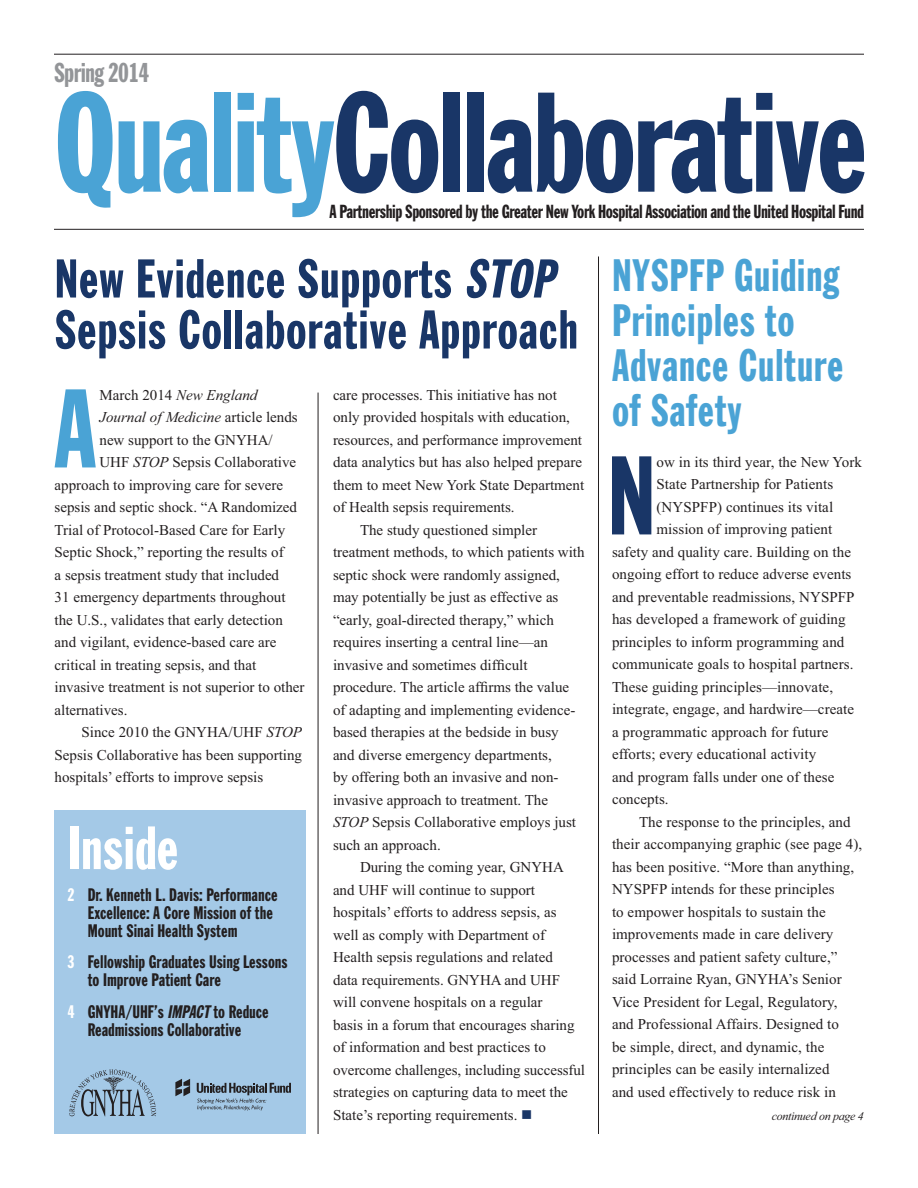
<style>
.page{position:relative;width:918px;height:1188px;background:#fff}
.page>*{position:absolute;margin:0;border:0;box-sizing:border-box;transform-origin:0 0}
.t1{font:extra-condensed 140.1px "Franklin Gothic BT";letter-spacing:-.025em;color:#193667}
.t2{font:extra-condensed 110.55px "Franklin Gothic BT";color:#4aa3d5}
.t3{font:extra-condensed 110.55px "Franklin Gothic BT";color:#193667}
.t4{font:extra-condensed 60px "Franklin Gothic BT";color:#fff}
.t5{font:extra-condensed 54px/51px "Franklin Gothic BT";letter-spacing:.01em;color:#193667}
.t6{font:extra-condensed 45px/45px "Franklin Gothic BT";letter-spacing:.01em;color:#4aa3d5}
.t7{font:extra-condensed 27px "Franklin Gothic BT";letter-spacing:-.025em;color:#939598}
.t8{font:extra-condensed 18.75px "Franklin Gothic BT";letter-spacing:-.025em;color:#231f20}
.t9{font:extra-condensed 18px/18px "Franklin Gothic BT";color:#231f20}
.t10{font:15px "Times New Roman";color:#231f20}
.t11{font:italic 15px "Times New Roman";color:#231f20}
.t12{font:italic 12px "Times New Roman";letter-spacing:-.025em;color:#231f20}
.s1{color:#4aa3d5}
.s2{font-style:italic}
.s3{font-style:normal}
.s4{color:#193667}
.s5{color:#fff}
</style>
<div class="page">
<hr style="left:54px;top:54px;width:810px;height:1px;background:#231f20">
<hr style="left:54px;top:229px;width:810px;height:1px;background:#231f20">
<hr style="left:318px;top:393px;width:1px;height:741px;background:#231f20">
<hr style="left:598px;top:256px;width:1px;height:878px;background:#231f20">
<div style="left:54px;top:810px;width:252px;height:324px;background:#a4c9e7"></div>
<svg style="left:69px;top:1069px;width:87px;height:47px"></svg>
<svg style="left:197px;top:1083px;width:94px;height:28px"></svg>
<svg style="left:175px;top:1079px;width:15px;height:17px"></svg>
<p class="t7" style="left:54px;top:63px;width:97px">Spring 2014</p>
<p class="t1" style="left:54px;top:92px;width:815px"><span class="s1">Quality</span>Collaborative</p>
<p class="t8" style="left:329px;top:205px;width:536px">A Partnership Sponsored by the Greater New York Hospital Association and the United Hospital Fund</p>
<p class="t5" style="left:55px;top:258px;width:525px">New Evidence Supports <span class="s2">STOP<br></span>Sepsis Collaborative Approach</p>
<p class="t6" style="left:612px;top:256px;width:233px">NYSPFP Guiding<br>Principles to<br>Advance Culture of Safety</p>
<p class="t2" style="left:54px;top:389px;width:44px">A</p>
<p class="t11" style="left:100px;top:389px;width:159px"><span class="s3">March 2014</span> New England</p>
<p class="t10" style="left:333px;top:390px;width:225px">care processes. This initiative has not</p>
<p class="t10" style="left:333px;top:412px;width:239px">only provided hospitals with education,</p>
<p class="t10" style="left:333px;top:435px;width:251px">resources, and performance improvement</p>
<p class="t10" style="left:333px;top:457px;width:251px">data analytics but has also helped prepare</p>
<p class="t10" style="left:333px;top:480px;width:253px">them to meet New York State Department</p>
<p class="t10" style="left:333px;top:502px;width:183px">of Health sepsis requirements.</p>
<p class="t10" style="left:360px;top:525px;width:179px">The study questioned simpler</p>
<p class="t10" style="left:333px;top:547px;width:253px">treatment methods, to which patients with</p>
<p class="t10" style="left:333px;top:570px;width:229px">septic shock were randomly assigned,</p>
<p class="t10" style="left:333px;top:592px;width:227px">may potentially be just as effective as</p>
<p class="t10" style="left:333px;top:615px;width:222px">“early, goal-directed therapy,” which</p>
<p class="t10" style="left:333px;top:637px;width:216px">requires inserting a central line—an</p>
<p class="t10" style="left:333px;top:660px;width:196px">invasive and sometimes difficult</p>
<p class="t10" style="left:333px;top:682px;width:238px">procedure. The article affirms the value</p>
<p class="t10" style="left:333px;top:705px;width:244px">of adapting and implementing evidence-</p>
<p class="t10" style="left:333px;top:727px;width:227px">based therapies at the bedside in busy</p>
<p class="t10" style="left:333px;top:750px;width:220px">and diverse emergency departments,</p>
<p class="t10" style="left:333px;top:772px;width:227px">by offering both an invasive and non-</p>
<p class="t10" style="left:333px;top:795px;width:217px">invasive approach to treatment. The</p>
<p class="t10" style="left:333px;top:817px;width:245px"><span class="s2">STOP</span> Sepsis Collaborative employs just</p>
<p class="t10" style="left:333px;top:840px;width:109px">such an approach.</p>
<p class="t10" style="left:360px;top:862px;width:205px">During the coming year, GNYHA</p>
<p class="t10" style="left:333px;top:885px;width:204px">and UHF will continue to support</p>
<p class="t10" style="left:333px;top:907px;width:225px">hospitals’ efforts to address sepsis, as</p>
<p class="t10" style="left:333px;top:930px;width:214px">well as comply with Department of</p>
<p class="t10" style="left:333px;top:952px;width:221px">Health sepsis regulations and related</p>
<p class="t10" style="left:333px;top:975px;width:229px">data requirements. GNYHA and UHF</p>
<p class="t10" style="left:333px;top:997px;width:211px">will convene hospitals on a regular</p>
<p class="t10" style="left:333px;top:1020px;width:243px">basis in a forum that encourages sharing</p>
<p class="t10" style="left:333px;top:1042px;width:214px">of information and best practices to</p>
<p class="t10" style="left:333px;top:1065px;width:253px">overcome challenges, including successful</p>
<p class="t10" style="left:333px;top:1087px;width:236px">strategies on capturing data to meet the</p>
<p class="t10" style="left:333px;top:1110px;width:201px">State’s reporting requirements. <span class="s4">■</span></p>
<p class="t11" style="left:100px;top:412px;width:200px">Journal of Medicine <span class="s3">article lends</span></p>
<p class="t10" style="left:100px;top:435px;width:175px">new support to the GNYHA/</p>
<p class="t10" style="left:100px;top:457px;width:198px">UHF <span class="s2">STOP</span> Sepsis Collaborative</p>
<p class="t10" style="left:55px;top:480px;width:230px">approach to improving care for severe</p>
<p class="t10" style="left:55px;top:502px;width:244px">sepsis and septic shock. “A Randomized</p>
<p class="t10" style="left:55px;top:525px;width:232px">Trial of Protocol-Based Care for Early</p>
<p class="t10" style="left:55px;top:547px;width:231px">Septic Shock,” reporting the results of</p>
<p class="t10" style="left:55px;top:570px;width:226px">a sepsis treatment study that included</p>
<p class="t10" style="left:55px;top:592px;width:232px">31 emergency departments throughout</p>
<p class="t10" style="left:55px;top:615px;width:230px">the U.S., validates that early detection</p>
<p class="t10" style="left:55px;top:637px;width:224px">and vigilant, evidence-based care are</p>
<p class="t10" style="left:55px;top:660px;width:203px">critical in treating sepsis, and that</p>
<p class="t10" style="left:55px;top:682px;width:251px">invasive treatment is not superior to other</p>
<p class="t10" style="left:55px;top:705px;width:74px">alternatives.</p>
<p class="t10" style="left:82px;top:727px;width:222px">Since 2010 the GNYHA/UHF <span class="s2">STOP</span></p>
<p class="t10" style="left:55px;top:750px;width:249px">Sepsis Collaborative has been supporting</p>
<p class="t10" style="left:55px;top:772px;width:210px">hospitals’ efforts to improve sepsis</p>
<p class="t3" style="left:607px;top:456px;width:50px">N</p>
<p class="t10" style="left:657px;top:457px;width:207px">ow in its third year, the New York</p>
<p class="t10" style="left:657px;top:479px;width:178px">State Partnership for Patients</p>
<p class="t10" style="left:657px;top:502px;width:178px">(NYSPFP) continues its vital</p>
<p class="t10" style="left:657px;top:524px;width:177px">mission of improving patient</p>
<p class="t10" style="left:612px;top:547px;width:240px">safety and quality care. Building on the</p>
<p class="t10" style="left:612px;top:569px;width:241px">ongoing effort to reduce adverse events</p>
<p class="t10" style="left:612px;top:592px;width:244px">and preventable readmissions, NYSPFP</p>
<p class="t10" style="left:612px;top:614px;width:235px">has developed a framework of guiding</p>
<p class="t10" style="left:612px;top:637px;width:234px">principles to inform programming and</p>
<p class="t10" style="left:612px;top:659px;width:243px">communicate goals to hospital partners.</p>
<p class="t10" style="left:612px;top:682px;width:223px">These guiding principles—innovate,</p>
<p class="t10" style="left:612px;top:704px;width:244px">integrate, engage, and hardwire—create</p>
<p class="t10" style="left:612px;top:727px;width:218px">a programmatic approach for future</p>
<p class="t10" style="left:612px;top:749px;width:206px">efforts; every educational activity</p>
<p class="t10" style="left:612px;top:772px;width:224px">and program falls under one of these</p>
<p class="t10" style="left:612px;top:794px;width:58px">concepts.</p>
<p class="t10" style="left:639px;top:817px;width:213px">The response to the principles, and</p>
<p class="t10" style="left:612px;top:839px;width:252px">their accompanying graphic (see page 4),</p>
<p class="t10" style="left:612px;top:862px;width:244px">has been positive. “More than anything,</p>
<p class="t10" style="left:612px;top:884px;width:224px">NYSPFP intends for these principles</p>
<p class="t10" style="left:612px;top:907px;width:215px">to empower hospitals to sustain the</p>
<p class="t10" style="left:612px;top:929px;width:223px">improvements made in care delivery</p>
<p class="t10" style="left:612px;top:952px;width:227px">processes and patient safety culture,”</p>
<p class="t10" style="left:612px;top:974px;width:231px">said Lorraine Ryan, GNYHA’s Senior</p>
<p class="t10" style="left:612px;top:997px;width:227px">Vice President for Legal, Regulatory,</p>
<p class="t10" style="left:612px;top:1019px;width:228px">and Professional Affairs. Designed to</p>
<p class="t10" style="left:612px;top:1042px;width:214px">be simple, direct, and dynamic, the</p>
<p class="t10" style="left:612px;top:1064px;width:219px">principles can be easily internalized</p>
<p class="t10" style="left:612px;top:1087px;width:226px">and used effectively to reduce risk in</p>
<p class="t4" style="left:68px;top:826px;width:112px">Inside</p>
<p class="t9" style="left:88px;top:887px;width:192px;text-indent:-20px"><span class="s5">2</span> Dr. Kenneth L. Davis: Performance<br>Excellence: A Core Mission of the<br>Mount Sinai Health System</p>
<p class="t9" style="left:88px;top:954px;width:201px;text-indent:-20px"><span class="s5">3</span> Fellowship Graduates Using Lessons to Improve Patient Care</p>
<p class="t9" style="left:68px;top:1004px;width:203px;text-align:center"><span class="s5">4</span> GNYHA/UHF’s <span class="s2">IMPACT</span> to Reduce<br>Readmissions Collaborative</p>
<p class="t12" style="left:772px;top:1112px;width:94px">continued on page 4</p>
</div>
